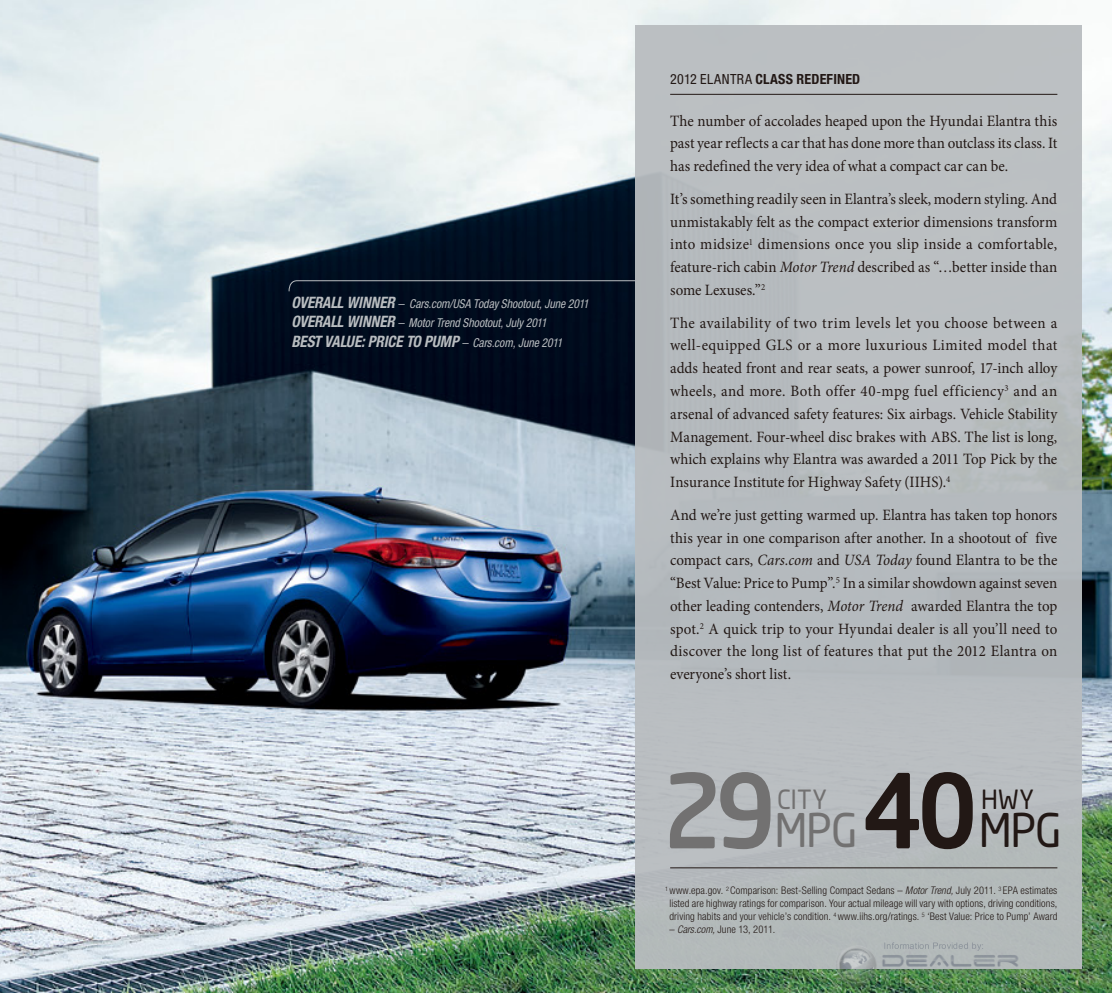
<style>
.page{position:relative;width:1112px;height:993px;background:#fff}
.page>*{position:absolute;margin:0;border:0;box-sizing:border-box;transform-origin:0 0}
.t1{font:500 101.5px "Neo Sans";color:#727171;scale:.95 1}
.t2{font:45.85px "Neo Sans";color:#727171;scale:.95 1}
.t3{font:45.85px "Neo Sans";color:#221815;scale:.95 1}
.t4{font:26.25px "Neo Sans";color:#727171;scale:.95 1}
.t5{font:26.25px "Neo Sans";color:#221815;scale:.95 1}
.t6{font:15.75px/22.8px "Minion Pro";color:#221815;text-align:justify;scale:.95 1}
.t7{font:italic 700 condensed 15.75px "Helvetica Neue LT Std";letter-spacing:-.01em;color:#b9bdc0;scale:.95 1}
.t8{font:700 condensed 14px "Helvetica Neue LT Std";letter-spacing:.015em;color:#221815}
.t9{font:italic condensed 12.25px/19.2px "Helvetica Neue LT Std";color:#b9bdc0;scale:.95 1}
.t10{font:300 condensed 10.5px/13.1px "Helvetica Neue LT Std";letter-spacing:.01em;color:#221815;text-align:center}
.s1{font-weight:700;font-size:15.75px}
.s2{font-family:"Minion Pro";font-style:normal;font-stretch:normal;font-size:15.75px}
.s3{font-family:"Minion Pro";font-weight:400;font-style:normal;font-stretch:normal}
.s4{font-weight:400;font-size:12.25px}
.s5{font-weight:400}
.s6{font-style:italic}
.s7{color:#221815}
</style>
<div class="page">
<img style="left:0;top:0;width:1111px;height:992px">
<div style="left:635px;top:25px;width:446px;height:942px;background:#b9bdc0"></div>
<hr style="left:670px;top:94px;width:387px;height:1px;background:#221815">
<hr style="left:670px;top:867px;width:387px;height:1px;background:#221815">
<svg style="left:288px;top:280px;width:347px;height:12px;background:#0f1b2b"></svg>
<img style="left:822px;top:942px;width:223px;height:50px">
<p class="t9" style="left:291px;top:294px;width:314px"><span class="s1">OVERALL WINNER</span> <span class="s2">–</span> Cars.com/USA Today Shootout, June 2011<br><span class="s1">OVERALL WINNER</span> <span class="s2">–</span> Motor Trend Shootout, July 2011</p>
<p class="t7" style="left:291px;top:331px;width:287px">BEST VALUE: PRICE TO PUMP <span class="s3">–</span> <span class="s4">Cars.com, June 2011</span></p>
<p class="t8" style="left:670px;top:71px;width:192px"><span class="s5">2012 ELANTRA</span> CLASS REDEFINED</p>
<p class="t6" style="left:670px;top:109px;width:409px">The number of accolades heaped upon the Hyundai Elantra this past year reflects a car that has done more than outclass its class. It has redefined the very idea of what a compact car can be.</p>
<p class="t6" style="left:670px;top:187px;width:409px">It’s something readily seen in Elantra’s sleek, modern styling. And unmistakably felt as the compact exterior dimensions transform into midsize<sup>1</sup> dimensions once you slip inside a comfortable, feature-rich cabin <span class="s6">Motor Trend</span> described as “…better inside than some Lexuses.”<sup>2</sup></p>
<p class="t6" style="left:670px;top:311px;width:409px">The availability of two trim levels let you choose between a well-equipped GLS or a more luxurious Limited model that adds heated front and rear seats, a power sunroof, 17-inch alloy wheels, and more. Both offer 40-mpg fuel efficiency<sup>3</sup> and an arsenal of advanced safety features: Six airbags. Vehicle Stability Management. Four-wheel disc brakes with ABS. The list is long, which explains why Elantra was awarded a 2011 Top Pick by the Insurance Institute for Highway Safety (IIHS).<sup>4</sup></p>
<p class="t6" style="left:670px;top:503px;width:409px">And we’re just getting warmed up. Elantra has taken top honors this year in one comparison after another. In a shootout of five compact cars, <span class="s6">Cars.com</span> and <span class="s6">USA Today</span> found Elantra to be the “Best Value: Price to Pump”.<sup>5</sup> In a similar showdown against seven other leading contenders, <span class="s6">Motor Trend</span> awarded Elantra the top spot.<sup>2</sup> A quick trip to your Hyundai dealer is all you’ll need to discover the long list of features that put the 2012 Elantra on everyone’s short list.</p>
<h1 class="t1" style="left:662px;top:767px;width:334px">29 <span class="s7">40</span></h1>
<h3 class="t4" style="left:777px;top:785px;width:54px">CITY</h3>
<h3 class="t5" style="left:981px;top:785px;width:55px">hwy</h3>
<h2 class="t2" style="left:774px;top:807px;width:89px">MPG</h2>
<h2 class="t3" style="left:978px;top:807px;width:89px">MPG</h2>
<p class="t10" style="left:665px;top:883px;width:393px"><sup>1</sup> www.epa.gov. <sup>2</sup> Comparison: Best-Selling Compact Sedans – <span class="s6">Motor Trend,</span> July 2011. <sup>3</sup> EPA estimates listed are highway ratings for comparison. Your actual mileage will vary with options, driving conditions, driving habits and your vehicle’s condition. <sup>4</sup> www.iihs.org/ratings. <sup>5</sup> <span class="s6">‘</span>Best Value: Price to Pump’ Award</p>
<p class="t10" style="left:669px;top:922px;width:107px">– <span class="s6">Cars.com,</span> June 13, 2011.</p>
</div>
